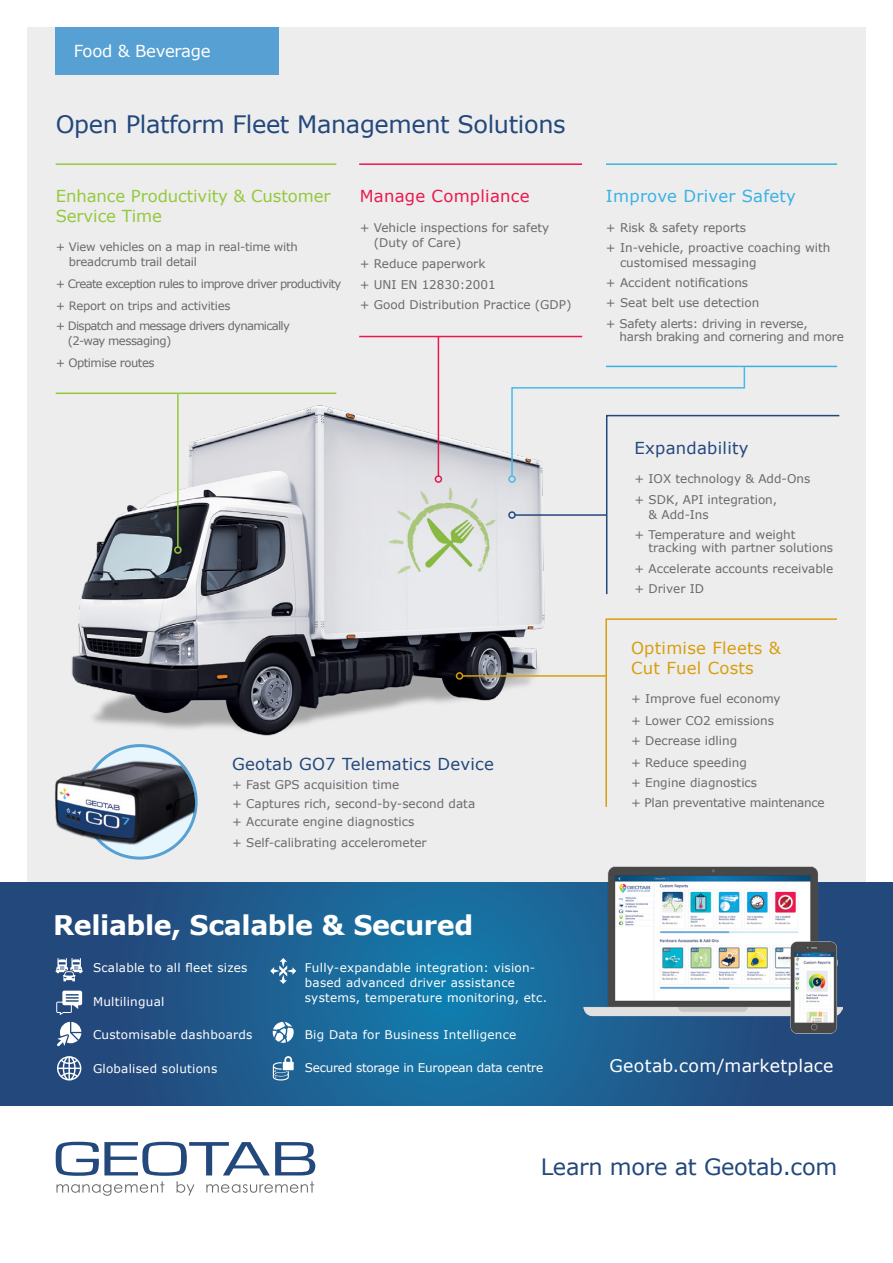
<style>
.page{position:relative;width:893px;height:1263px;background:#fff}
.page>*{position:absolute;margin:0;border:0;box-sizing:border-box;transform-origin:0 0}
.t1{font:700 27px "Verdana";letter-spacing:-.015em;color:#fff}
.t2{font:24px "Verdana";letter-spacing:-.015em;color:#23487c}
.t3{font:22.5px "Verdana";letter-spacing:-.015em;color:#23487c}
.t4{font:17.4px "Verdana";letter-spacing:.02em;color:#fff}
.t5{font:16.5px/19.5px "Verdana";letter-spacing:-.005em;color:#95c93d}
.t6{font:16.5px "Verdana";letter-spacing:.015em;color:#23487c}
.t7{font:16.5px/19.5px "Verdana";letter-spacing:.015em;color:#d79f10}
.t8{font:16.5px "Verdana";letter-spacing:.015em;color:#3bb2e3}
.t9{font:16.5px "Verdana";letter-spacing:.015em;color:#ea184d}
.t10{font:16.5px "Verdana";letter-spacing:-.015em;color:#fff}
.t11{font:12px/20.2px "Verdana";color:#696a6d}
.t12{font:12px/15px "Verdana";letter-spacing:.02em;color:#fff}
.t13{font:12px/20.2px "Verdana";letter-spacing:-.02em;color:#696a6d}
.t14{font:12px "Verdana";letter-spacing:-.02em;color:#fff}
.t15{font:11.7px/21.8px "Verdana";letter-spacing:-.06em;color:#696a6d}
.t16{font:11.7px/15px "Verdana";letter-spacing:-.02em;color:#696a6d}
.t17{font:11.7px "Verdana";letter-spacing:-.04em;color:#696a6d}
</style>
<div class="page">
<div style="left:27px;top:27px;width:839px;height:1009px;background:#ededee"></div>
<svg style="left:0;top:882px;width:893px;height:224px;background:#1e5c8e"></svg>
<img style="left:71px;top:406px;width:474px;height:352px">
<hr style="left:56px;top:392px;width:280px;height:2px;background:#95c93d">
<hr style="left:606px;top:163px;width:231px;height:2px;background:#3bb2e3">
<hr style="left:359px;top:336px;width:223px;height:1px;background:#ea184d">
<hr style="left:359px;top:163px;width:223px;height:2px;background:#ea184d">
<div style="left:84px;top:746px;width:112px;height:112px;background:#e7f6fd;border-radius:50%"></div>
<div style="left:82px;top:744px;width:116px;height:116px;border:3px solid #56a0d3;border-radius:50%"></div>
<img style="left:55px;top:759px;width:140px;height:87px">
<div style="left:508px;top:511px;width:8px;height:8px;border:2px solid #23487c;border-radius:50%"></div>
<svg style="left:605px;top:618px;width:232px;height:189px"></svg>
<hr style="left:463px;top:675px;width:144px;height:2px;background:#d79f10">
<div style="left:456px;top:672px;width:7px;height:8px;border:2px solid #d79f10;border-radius:50%"></div>
<hr style="left:177px;top:393px;width:2px;height:154px;background:#95c93d">
<div style="left:174px;top:546px;width:8px;height:8px;border:2px solid #95c93d;border-radius:50%"></div>
<hr style="left:438px;top:336px;width:1px;height:140px;background:#ea184d">
<div style="left:435px;top:475px;width:7px;height:8px;border:2px solid #ea184d;border-radius:50%"></div>
<svg style="left:510px;top:366px;width:330px;height:230px"></svg>
<div style="left:508px;top:475px;width:8px;height:8px;border:2px solid #47baeb;border-radius:50%"></div>
<svg style="left:56px;top:1142px;width:259px;height:54px"></svg>
<hr style="left:56px;top:163px;width:280px;height:2px;background:#95c93d">
<svg style="left:56px;top:958px;width:27px;height:23px"></svg>
<svg style="left:56px;top:991px;width:26px;height:24px"></svg>
<svg style="left:57px;top:1022px;width:24px;height:24px"></svg>
<svg style="left:57px;top:1056px;width:24px;height:24px"></svg>
<svg style="left:270px;top:958px;width:26px;height:26px"></svg>
<svg style="left:273px;top:1056px;width:21px;height:24px"></svg>
<svg style="left:273px;top:1022px;width:21px;height:21px"></svg>
<div style="left:56px;top:27px;width:223px;height:48px;background:#56a0d3"></div>
<img style="left:583px;top:867px;width:259px;height:166px">
<h3 class="t10" style="left:74px;top:41px;width:138px">Food &amp; Beverage</h3>
<h2 class="t2" style="left:56px;top:109px;width:511px">Open Platform Fleet Management Solutions</h2>
<h3 class="t5" style="left:56px;top:187px;width:276px">Enhance Productivity &amp; Customer<br>Service Time</h3>
<p class="t16" style="left:69px;top:240px;width:231px;text-indent:-13px">+ View vehicles on a map in real-time with breadcrumb trail detail</p>
<p class="t15" style="left:56px;top:273px;width:287px">+ Create exception rules to improve driver productivity + Report on trips and activities</p>
<p class="t15" style="left:68px;top:318px;width:224px;line-height:15px;text-indent:-12px">+ Dispatch and message drivers dynamically (2-way messaging)</p>
<p class="t17" style="left:56px;top:355px;width:100px">+ Optimise routes</p>
<h3 class="t9" style="left:360px;top:186px;width:171px">Manage Compliance</h3>
<p class="t11" style="left:374px;top:220px;width:177px;line-height:15px;text-indent:-14px">+ Vehicle inspections for safety (Duty of Care)</p>
<p class="t11" style="left:360px;top:254px;width:213px">+ Reduce paperwork<br>+ UNI EN 12830:2001<br>+ Good Distribution Practice (GDP)</p>
<h3 class="t6" style="left:232px;top:754px;width:263px">Geotab GO7 Telematics Device</h3>
<p class="t11" style="left:232px;top:775px;width:245px;line-height:18.8px">+ Fast GPS acquisition time<br>+ Captures rich, second-by-second data + Accurate engine diagnostics</p>
<p class="t11" style="left:232px;top:832px;width:196px">+ Self-calibrating accelerometer</p>
<h1 class="t1" style="left:53px;top:908px;width:422px">Reliable, Scalable &amp; Secured</h1>
<p class="t12" style="left:93px;top:960px;width:156px">Scalable to all fleet sizes</p>
<p class="t12" style="left:93px;top:994px;width:73px">Multilingual</p>
<p class="t12" style="left:93px;top:1027px;width:161px">Customisable dashboards</p>
<p class="t12" style="left:93px;top:1061px;width:126px">Globalised solutions</p>
<p class="t12" style="left:305px;top:960px;width:244px">Fully-expandable integration: vision&shy;based advanced driver assistance systems, temperature monitoring, etc.</p>
<p class="t12" style="left:305px;top:1027px;width:213px">Big Data for Business Intelligence</p>
<p class="t14" style="left:305px;top:1060px;width:240px">Secured storage in European data centre</p>
<h3 class="t8" style="left:606px;top:186px;width:192px">Improve Driver Safety</h3>
<p class="t11" style="left:606px;top:217px;width:226px">+ Risk &amp; safety reports<br>+ In-vehicle, proactive coaching with</p>
<p class="t11" style="left:606px;top:253px;width:203px;text-indent:14px">customised messaging<br>+ Accident notifications<br>+ Seat belt use detection<br>+ Safety alerts: driving in reverse,</p>
<p class="t13" style="left:619px;top:327px;width:226px">harsh braking and cornering and more</p>
<h3 class="t6" style="left:634px;top:437px;width:116px">Expandability</h3>
<p class="t11" style="left:634px;top:469px;width:177px">+ IOX technology &amp; Add-Ons + SDK, API integration,</p>
<p class="t11" style="left:634px;top:504px;width:163px;text-indent:14px">&amp; Add-Ins<br>+ Temperature and weight</p>
<p class="t11" style="left:634px;top:538px;width:200px;text-align:justify;text-indent:14px">tracking with partner solutions + Accelerate accounts receivable + Driver ID</p>
<h3 class="t7" style="left:631px;top:639px;width:151px">Optimise Fleets &amp;<br>Cut Fuel Costs</h3>
<p class="t11" style="left:631px;top:688px;width:151px;line-height:21.8px">+ Improve fuel economy + Lower CO2 emissions</p>
<p class="t11" style="left:631px;top:730px;width:117px;line-height:21.8px">+ Decrease idling + Reduce speeding</p>
<p class="t13" style="left:631px;top:773px;width:195px">+ Engine diagnostics<br>+ Plan preventative maintenance</p>
<h3 class="t4" style="left:609px;top:1055px;width:226px">Geotab.com/marketplace</h3>
<h3 class="t3" style="left:541px;top:1152px;width:298px">Learn more at Geotab.com</h3>
</div>
